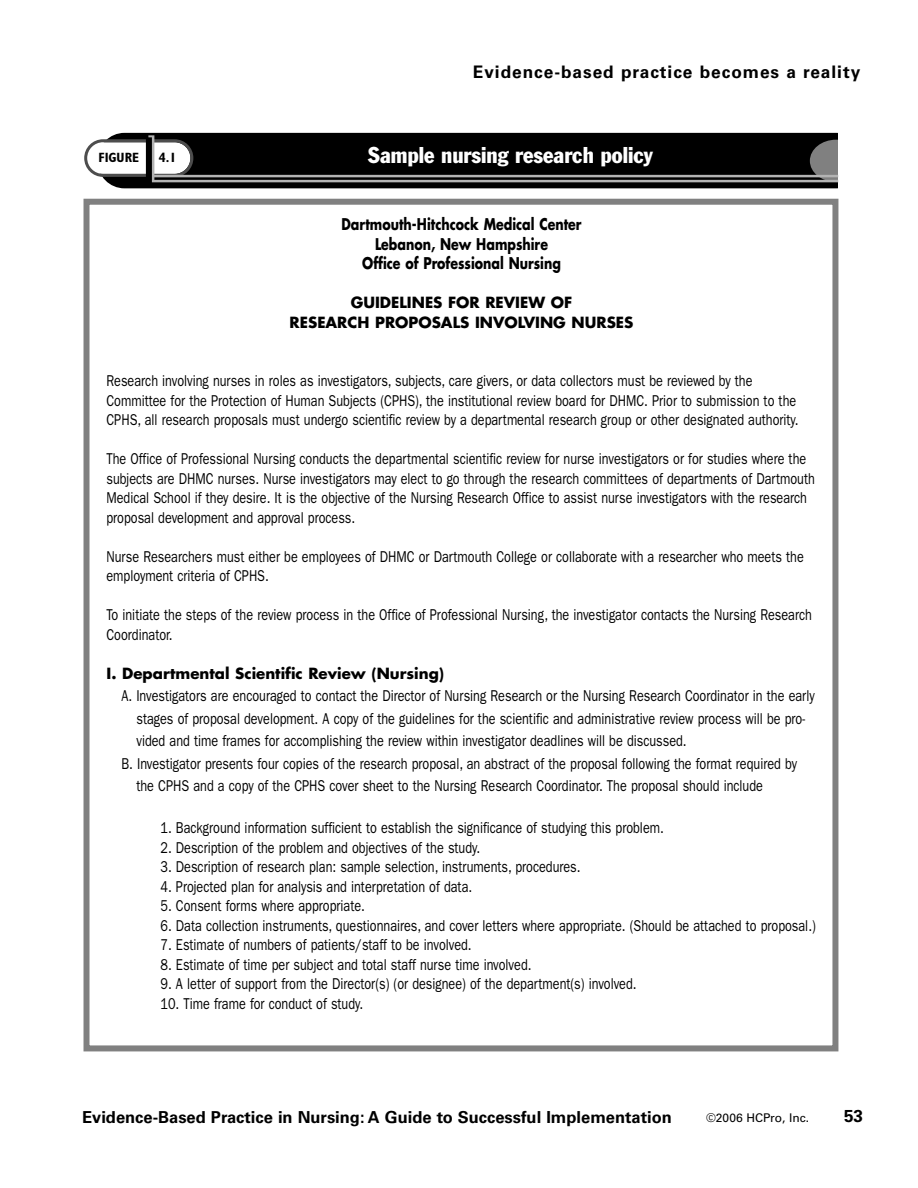
<style>
.page{position:relative;width:918px;height:1188px;background:#fff}
.page>*{position:absolute;margin:0;border:0;box-sizing:border-box;transform-origin:0 0}
.t1{font:condensed 22.5px "Franklin Gothic Std";color:#fff}
.t2{font:700 17.25px "Univers LT Std";letter-spacing:.055em;color:#000}
.t3{font:700 16.5px "Univers LT Std";color:#000}
.t4{font:15.75px/19.5px "ITC Franklin Gothic Std";color:#000;scale:.8 1}
.t5{font:700 15.75px/19.5px "Futura Std";color:#000;text-align:center;scale:.8 1}
.t6{font:700 15px/19.5px "Futura Std";color:#000;text-align:center}
.t7{font:700 condensed 13.5px "Gill Sans Std";color:#000}
.t8{font:12px "Univers LT Std";color:#000}
</style>
<div class="page">
<div style="left:98px;top:133px;width:765px;height:55px;background:#000;border-radius:27px"></div>
<div style="left:84px;top:199px;width:754px;height:852px;border:6px solid #808080"></div>
<div style="left:810px;top:140px;width:53px;height:42px;background:#808080;border-radius:50%"></div>
<svg style="left:84px;top:139px;width:109px;height:38px;background:#d4d4d4"></svg>
<div style="left:839px;top:124px;width:37px;height:68px;background:#fff"></div>
<hr style="left:146px;top:175px;width:692px;height:2px;background:#b3b3b3">
<hr style="left:146px;top:180px;width:692px;height:2px;background:#b3b3b3">
<div style="left:148px;top:135px;width:6px;height:46px;background:#b3b3b3"></div>
<div style="left:146px;top:137px;width:6px;height:47px;background:#000"></div>
<p class="t2" style="left:473px;top:64px;width:389px">Evidence-based practice becomes a reality</p>
<p class="t7" style="left:99px;top:152px;width:42px">FIGURE</p>
<p class="t7" style="left:159px;top:152px;width:19px">4.1</p>
<h1 class="t1" style="left:368px;top:144px;width:286px">Sample nursing research policy</h1>
<p class="t5" style="left:341px;top:216px;width:302px">Dartmouth-Hitchcock Medical Center<br>Lebanon, New Hampshire<br>Office of Professional Nursing</p>
<p class="t6" style="left:290px;top:294px;width:345px">GUIDELINES FOR REVIEW OF<br>RESEARCH PROPOSALS INVOLVING NURSES</p>
<p class="t4" style="left:106px;top:373px;width:867px">Research involving nurses in roles as investigators, subjects, care givers, or data collectors must be reviewed by the<br>Committee for the Protection of Human Subjects (CPHS), the institutional review board for DHMC. Prior to submission to the<br>CPHS, all research proposals must undergo scientific review by a departmental research group or other designated authority.</p>
<p class="t4" style="left:106px;top:451px;width:887px">The Office of Professional Nursing conducts the departmental scientific review for nurse investigators or for studies where the subjects are DHMC nurses. Nurse investigators may elect to go through the research committees of departments of Dartmouth Medical School if they desire. It is the objective of the Nursing Research Office to assist nurse investigators with the research proposal development and approval process.</p>
<p class="t4" style="left:106px;top:549px;width:873px">Nurse Researchers must either be employees of DHMC or Dartmouth College or collaborate with a researcher who meets the employment criteria of CPHS.</p>
<p class="t4" style="left:106px;top:607px;width:883px">To initiate the steps of the review process in the Office of Professional Nursing, the investigator contacts the Nursing Research<br>Coordinator.</p>
<p class="t6" style="left:106px;top:665px;width:339px">I. Departmental Scientific Review (Nursing)</p>
<p class="t4" style="left:121px;top:688px;width:868px">A. Investigators are encouraged to contact the Director of Nursing Research or the Nursing Research Coordinator in the early</p>
<p class="t4" style="left:136px;top:711px;width:837px">stages of proposal development. A copy of the guidelines for the scientific and administrative review process will be pro-</p>
<p class="t4" style="left:136px;top:733px;width:689px">vided and time frames for accomplishing the review within investigator deadlines will be discussed.</p>
<p class="t4" style="left:121px;top:756px;width:846px">B. Investigator presents four copies of the research proposal, an abstract of the proposal following the format required by</p>
<p class="t4" style="left:136px;top:778px;width:785px">the CPHS and a copy of the CPHS cover sheet to the Nursing Research Coordinator. The proposal should include</p>
<p class="t4" style="left:161px;top:820px;width:631px">1. Background information sufficient to establish the significance of studying this problem.</p>
<p class="t4" style="left:161px;top:840px;width:401px">2. Description of the problem and objectives of the study.</p>
<p class="t4" style="left:161px;top:859px;width:527px">3. Description of research plan: sample selection, instruments, procedures.</p>
<p class="t4" style="left:161px;top:879px;width:391px">4. Projected plan for analysis and interpretation of data.</p>
<p class="t4" style="left:161px;top:898px;width:257px">5. Consent forms where appropriate.</p>
<p class="t4" style="left:161px;top:918px;width:821px">6. Data collection instruments, questionnaires, and cover letters where appropriate. (Should be attached to proposal.)</p>
<p class="t4" style="left:161px;top:937px;width:391px">7. Estimate of numbers of patients/staff to be involved.</p>
<p class="t4" style="left:161px;top:957px;width:465px">8. Estimate of time per subject and total staff nurse time involved.</p>
<p class="t4" style="left:161px;top:976px;width:597px">9. A letter of support from the Director(s) (or designee) of the department(s) involved.</p>
<p class="t4" style="left:161px;top:996px;width:255px">10. Time frame for conduct of study.</p>
<p class="t3" style="left:82px;top:1109px;width:591px">Evidence-Based Practice in Nursing: A Guide to Successful Implementation</p>
<p class="t2" style="left:844px;top:1108px;width:21px">53</p>
<p class="t8" style="left:706px;top:1112px;width:105px">©2006 HCPro, Inc.</p>
</div>
